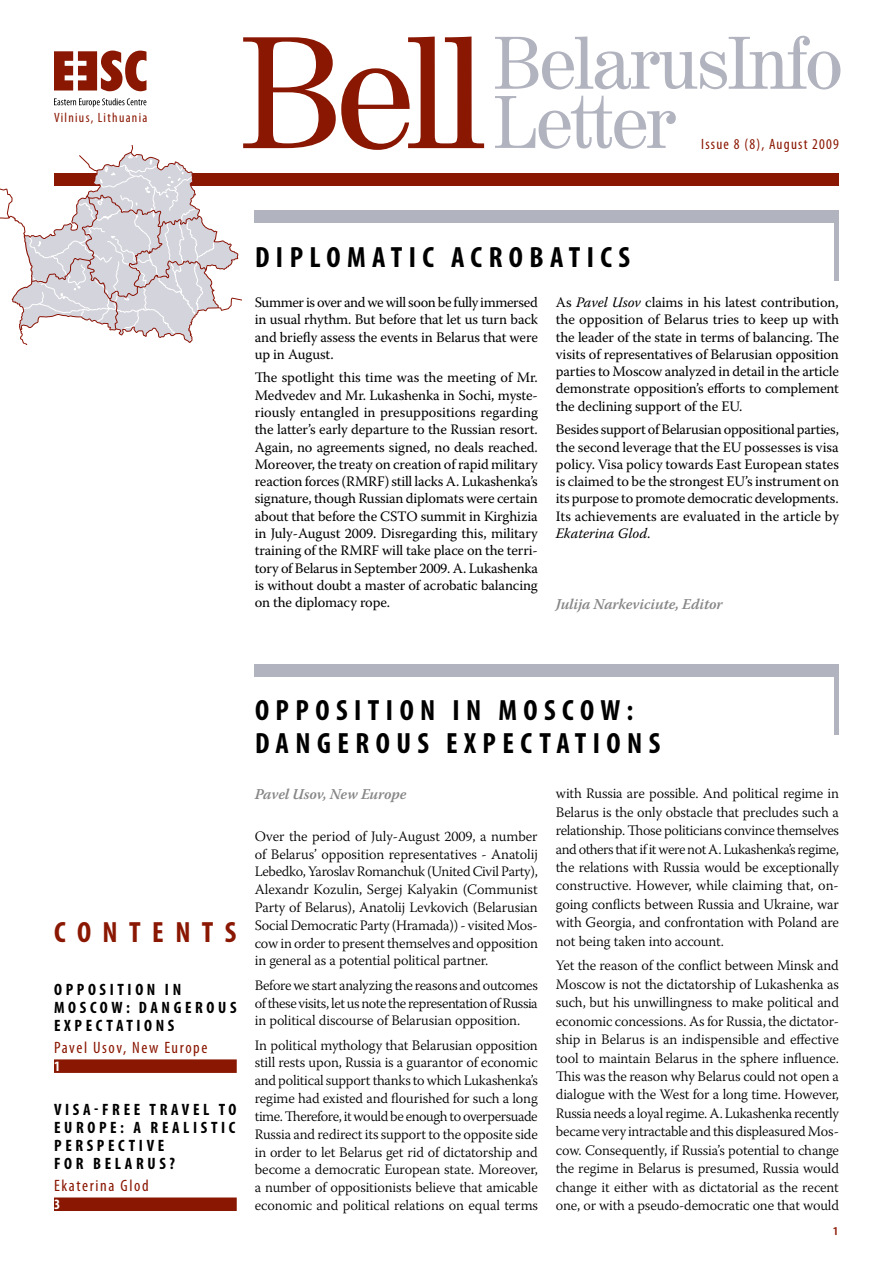
<style>
.page{position:relative;width:893px;height:1263px;background:#fff}
.page>*{position:absolute;margin:0;border:0;box-sizing:border-box;transform-origin:0 0}
.t1{font:700 condensed 29.4px/32.4px "Myriad Pro";letter-spacing:.22em;color:#000}
.t2{font:700 condensed 29.4px "Myriad Pro";letter-spacing:.39em;color:#8a1702}
.t3{font:700 condensed 16.5px/18.1px "Myriad Pro";letter-spacing:.22em;color:#000}
.t4{font:condensed 16.5px "Myriad Pro";letter-spacing:.1em;color:#8a1702}
.t5{font:italic 600 15px "Warnock Pro";letter-spacing:-.01em;color:#878787}
.t6{font:condensed 15px "Myriad Pro";letter-spacing:.08em;color:#8a1702}
.t7{font:300 14.4px/18.5px "Warnock Pro";letter-spacing:-.01em;color:#000;text-align:justify}
.t8{font:14.4px/17.2px "Warnock Pro";letter-spacing:-.01em;color:#000;text-align:justify}
.t9{font:700 condensed 14.4px "Myriad Pro";color:#fff}
.t10{font:condensed 13.5px "Myriad Pro";letter-spacing:.1em;color:#8a1702}
.t11{font:600 12px "Myriad Pro";color:#8a1702}
.s1{font-style:italic}
</style>
<div class="page">
<div style="left:54px;top:174px;width:785px;height:12px;background:#8a1702"></div>
<div style="left:255px;top:210px;width:584px;height:13px;background:#b1b3bf"></div>
<div style="left:255px;top:664px;width:584px;height:13px;background:#b1b3bf"></div>
<hr style="left:835px;top:664px;width:4px;height:71px;background:#b1b3bf">
<svg style="left:495px;top:96px;width:181px;height:53px"></svg>
<svg style="left:495px;top:36px;width:345px;height:54px"></svg>
<svg style="left:12px;top:37px;width:472px;height:305px"></svg>
<div style="left:54px;top:1059px;width:183px;height:14px;background:#8a1702"></div>
<div style="left:54px;top:1197px;width:183px;height:14px;background:#8a1702"></div>
<hr style="left:835px;top:210px;width:4px;height:71px;background:#b1b3bf">
<p class="t10" style="left:54px;top:110px;width:95px">Vilnius, Lithuania</p>
<p class="t6" style="left:701px;top:135px;width:139px">Issue 8 (8), August 2009</p>
<h1 class="t1" style="left:255px;top:240px;width:134px">DIPL OMATIC</h1>
<h1 class="t1" style="left:451px;top:240px;width:18px">ACR</h1>
<h1 class="t1" style="left:509px;top:240px;width:59px">OBATICS</h1>
<p class="t8" style="left:255px;top:293px;width:285px">Summer is over and we will soon be fully immersed in usual rhythm. But before that let us turn back and briefly assess the events in Belarus that were up in August.</p>
<p class="t8" style="left:255px;top:369px;width:285px">The spotlight this time was the meeting of Mr.<br>Medvedev and Mr. Lukashenka in Sochi, myste&shy;riously entangled in presuppositions regarding the latter’s early departure to the Russian resort.<br>Again, no agreements signed, no deals reached.<br>Moreover, the treaty on creation of rapid military reaction forces (RMRF) still lacks A. Lukashenka’s signature, though Russian diplomats were certain about that before the CSTO summit in Kirghizia in July-August 2009. Disregarding this, military training of the RMRF will take place on the terri&shy;tory of Belarus in September 2009. A. Lukashenka is without doubt a master of acrobatic balancing on the diplomacy rope.</p>
<p class="t8" style="left:556px;top:293px;width:285px">As <span class="s1">Pavel Usov</span> claims in his latest contribution, the opposition of Belarus tries to keep up with the leader of the state in terms of balancing. The visits of representatives of Belarusian opposition parties to Moscow analyzed in detail in the article demonstrate opposition’s efforts to complement the declining support of the EU.</p>
<p class="t8" style="left:556px;top:421px;width:285px">Besides support of Belarusian oppositional parties, the second leverage that the EU possesses is visa policy. Visa policy towards East European states is claimed to be the strongest EU’s instrument on its purpose to promote democratic developments.<br>Its achievements are evaluated in the article by <span class="s1">Ekaterina Glod</span>.</p>
<p class="t5" style="left:556px;top:595px;width:168px">Julija Narkeviciute, Editor</p>
<h1 class="t2" style="left:54px;top:914px;width:184px">CO NTENTS</h1>
<p class="t3" style="left:54px;top:980px;width:184px">OPPOSITION IN<br>MOSCOW: DANGEROUS<br>EXPECTATIONS</p>
<p class="t4" style="left:54px;top:1037px;width:155px">Pavel Usov, New Europe</p>
<p class="t9" style="left:54px;top:1057px;width:8px">1</p>
<p class="t3" style="left:54px;top:1100px;width:183px">VISA-FREE TRAVEL TO<br>EUROPE: A REALISTIC<br>PERSPECTIVE<br>FO R BELARUS?</p>
<p class="t4" style="left:54px;top:1175px;width:96px">Ekaterina Glod</p>
<p class="t9" style="left:54px;top:1195px;width:8px">3</p>
<h1 class="t1" style="left:255px;top:694px;width:407px">OPPOSITION IN MOSCOW:<br>DANGEROUS EXPECTATIONS</h1>
<p class="t5" style="left:255px;top:785px;width:153px">Pavel Usov, New Europe</p>
<p class="t7" style="left:255px;top:827px;width:285px;line-height:17.9px">Over the period of July-August 2009, a number of Belarus’ opposition representatives - Anatolij Lebedko, Yaroslav Romanchuk (United Civil Party), Alexandr Kozulin, Sergej Kalyakin (Communist Party of Belarus), Anatolij Levkovich (Belarusian Social Democratic Party (Hramada)) - visited Mos&shy;cow in order to present themselves and opposition in general as a potential political partner.</p>
<p class="t7" style="left:255px;top:976px;width:285px;line-height:17.9px">Before we start analyzing the reasons and outcomes of these visits, let us note the representation of Russia in political discourse of Belarusian opposition.</p>
<p class="t7" style="left:255px;top:1036px;width:285px;line-height:17.9px">In political mythology that Belarusian opposition still rests upon, Russia is a guarantor of economic and political support thanks to which Lukashenka’s regime had existed and flourished for such a long time. Therefore, it would be enough to overpersuade Russia and redirect its support to the opposite side in order to let Belarus get rid of dictatorship and become a democratic European state. Moreover, a number of oppositionists believe that amicable economic and political relations on equal terms</p>
<p class="t7" style="left:556px;top:784px;width:285px">with Russia are possible. And political regime in Belarus is the only obstacle that precludes such a relationship. Those politicians convince themselves and others that if it were not A. Lukashenka’s regime, the relations with Russia would be exceptionally constructive. However, while claiming that, on&shy;going conflicts between Russia and Ukraine, war with Georgia, and confrontation with Poland are not being taken into account.</p>
<p class="t7" style="left:556px;top:956px;width:285px">Yet the reason of the conflict between Minsk and Moscow is not the dictatorship of Lukashenka as such, but his unwillingness to make political and economic concessions. As for Russia, the dictator&shy;ship in Belarus is an indispensible and effective tool to maintain Belarus in the sphere influence.<br>This was the reason why Belarus could not open a dialogue with the West for a long time. However, Russia needs a loyal regime. A. Lukashenka recently became very intractable and this displeasured Mos&shy;cow. Consequently, if Russia’s potential to change the regime in Belarus is presumed, Russia would change it either with as dictatorial as the recent one, or with a pseudo-democratic one that would</p>
<p class="t11" style="left:832px;top:1223px;width:8px">1</p>
</div>
